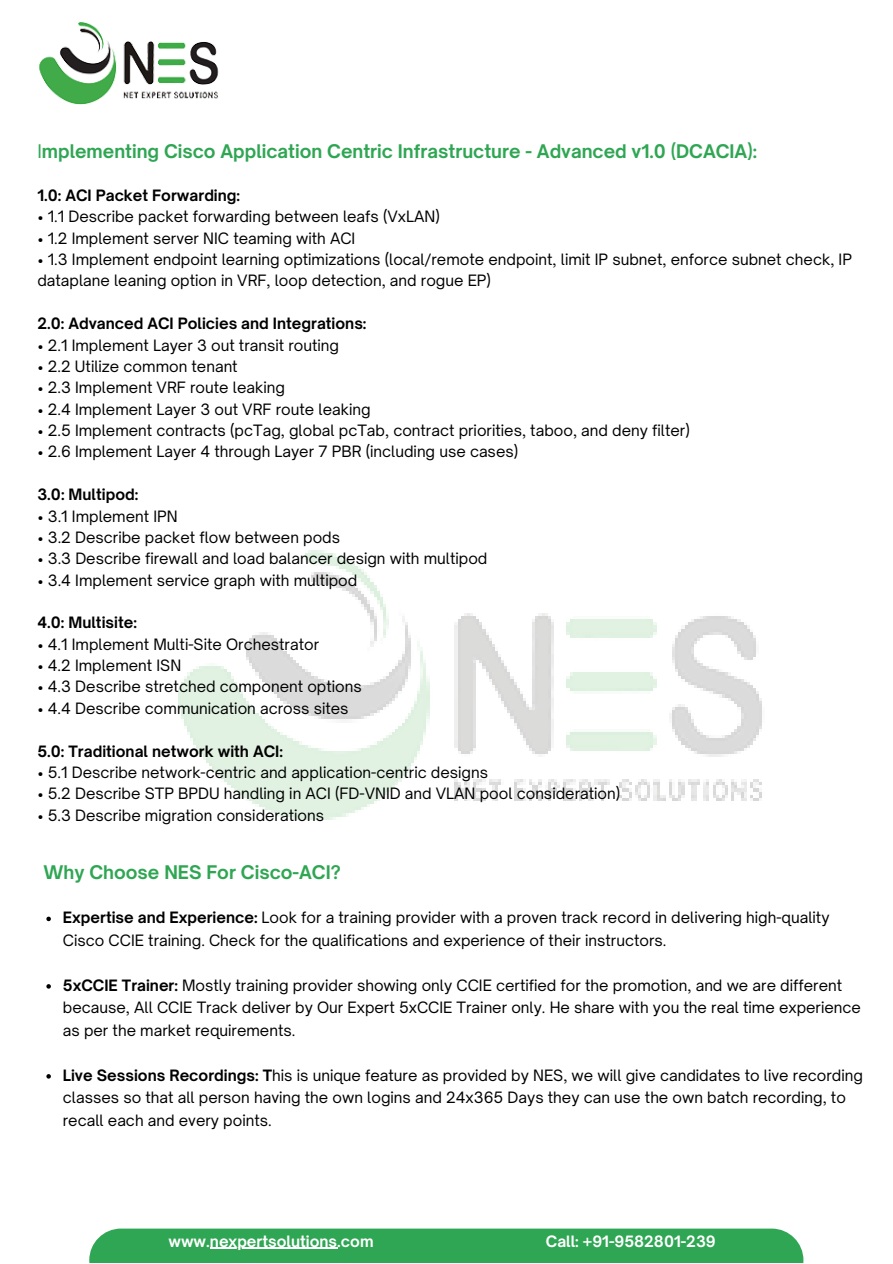
<style>
.page{position:relative;width:893px;height:1264px;background:#fff}
.page>*{position:absolute;margin:0;border:0;box-sizing:border-box;transform-origin:0 0}
.t1{font:700 18px "Open Sauce One";color:#2fa653}
.t2{font:15px/22.5px "Open Sauce One";color:#000}
.t3{font:700 15px "Open Sauce One";color:#000}
.t4{font:700 15px "Open Sauce One";color:#fff}
.s1{font-weight:400}
.s2{font-weight:700}
</style>
<div class="page">
<img style="left:39px;top:22px;width:180px;height:83px">
<img style="left:178px;top:550px;width:584px;height:270px">
<div style="left:89px;top:1228px;width:714px;height:34px;background:#2fa653"></div>
<hr style="left:210px;top:1247px;width:127px;height:1px;background:#fff">
<svg style="left:46px;top:916px;width:5px;height:5px"></svg>
<svg style="left:46px;top:984px;width:5px;height:4px"></svg>
<svg style="left:46px;top:1074px;width:5px;height:4px"></svg>
<p class="t1" style="left:37px;top:140px;width:721px"><span class="s1">I</span>mplementing Cisco Application Centric Infrastructure - Advanced v1.0 (DCACIA):</p>
<p class="t3" style="left:37px;top:186px;width:204px">1.0: ACI Packet Forwarding:</p>
<p class="t2" style="left:37px;top:205px;width:404px">• 1.1 Describe packet forwarding between leafs (VxLAN)</p>
<p class="t2" style="left:37px;top:227px;width:319px">• 1.2 Implement server NIC teaming with ACI</p>
<p class="t2" style="left:37px;top:249px;width:816px;line-height:21.3px">• 1.3 Implement endpoint learning optimizations (local/remote endpoint, limit IP subnet, enforce subnet check, IP dataplane leaning option in VRF, loop detection, and rogue EP)</p>
<p class="t3" style="left:37px;top:314px;width:330px">2.0: Advanced ACI Policies and Integrations:</p>
<p class="t2" style="left:37px;top:333px;width:303px">• 2.1 Implement Layer 3 out transit routing</p>
<p class="t2" style="left:37px;top:355px;width:202px">• 2.2 Utilize common tenant</p>
<p class="t2" style="left:37px;top:376px;width:249px">• 2.3 Implement VRF route leaking</p>
<p class="t2" style="left:37px;top:398px;width:335px">• 2.4 Implement Layer 3 out VRF route leaking</p>
<p class="t2" style="left:37px;top:419px;width:654px">• 2.5 Implement contracts (pcTag, global pcTab, contract priorities, taboo, and deny filter)</p>
<p class="t2" style="left:37px;top:440px;width:482px">• 2.6 Implement Layer 4 through Layer 7 PBR (including use cases)</p>
<p class="t3" style="left:37px;top:485px;width:102px">3.0: Multipod:</p>
<p class="t2" style="left:37px;top:504px;width:142px">• 3.1 Implement IPN</p>
<p class="t2" style="left:37px;top:526px;width:304px">• 3.2 Describe packet flow between pods</p>
<p class="t2" style="left:37px;top:547px;width:451px">• 3.3 Describe firewall and load balancer design with multipod</p>
<p class="t2" style="left:37px;top:568px;width:321px">• 3.4 Implement service graph with multipod</p>
<p class="t3" style="left:37px;top:613px;width:101px">4.0: Multisite:</p>
<p class="t2" style="left:37px;top:632px;width:283px">• 4.1 Implement Multi-Site Orchestrator</p>
<p class="t2" style="left:37px;top:654px;width:145px">• 4.2 Implement ISN</p>
<p class="t2" style="left:37px;top:675px;width:326px">• 4.3 Describe stretched component options</p>
<p class="t2" style="left:37px;top:697px;width:313px">• 4.4 Describe communication across sites</p>
<p class="t3" style="left:37px;top:741px;width:247px">5.0: Traditional network with ACI:</p>
<p class="t2" style="left:37px;top:761px;width:452px">• 5.1 Describe network-centric and application-centric designs</p>
<p class="t2" style="left:37px;top:782px;width:584px">• 5.2 Describe STP BPDU handling in ACI (FD-VNID and VLAN pool consideration)</p>
<p class="t2" style="left:37px;top:803px;width:288px">• 5.3 Describe migration considerations</p>
<p class="t1" style="left:44px;top:860px;width:299px">Why Choose NES For Cisco-ACI?</p>
<p class="t2" style="left:63px;top:906px;width:768px"><span class="s2">Expertise and Experience:</span> Look for a training provider with a proven track record in delivering high-quality<br>Cisco CCIE training. Check for the qualifications and experience of their instructors.</p>
<p class="t2" style="left:63px;top:973px;width:799px"><span class="s2">5xCCIE Trainer:</span> Mostly training provider showing only CCIE certified for the promotion, and we are different because, All CCIE Track deliver by Our Expert 5xCCIE Trainer only. He share with you the real time experience as per the market requirements.</p>
<p class="t2" style="left:63px;top:1063px;width:801px"><span class="s2">Live Sessions Recordings: T</span>his is unique feature as provided by NES, we will give candidates to live recording classes so that all person having the own logins and 24x365 Days they can use the own batch recording, to recall each and every points.</p>
<p class="t4" style="left:168px;top:1231px;width:207px">www.nexpertsolutions.com</p>
<p class="t4" style="left:546px;top:1231px;width:171px">Call: +91-9582801-239</p>
</div>
